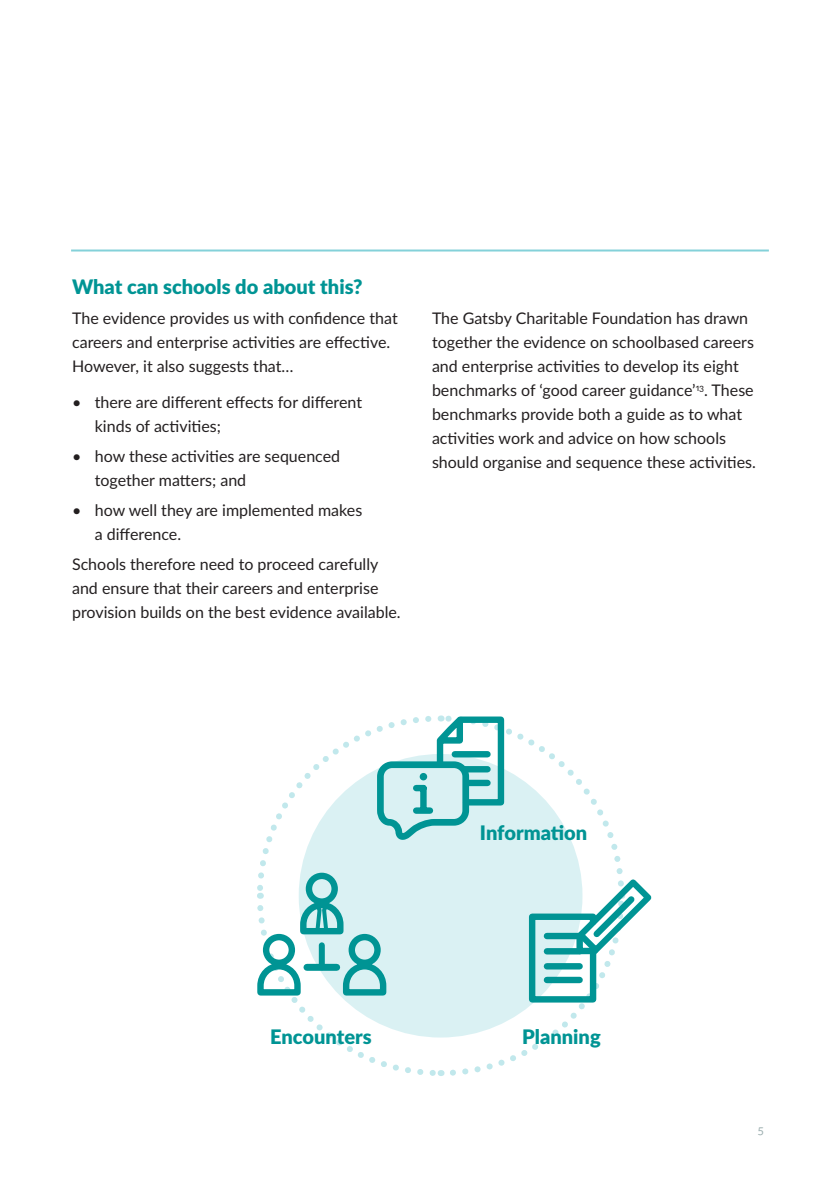
<style>
.page{position:relative;width:840px;height:1191px;background:#fff}
.page>*{position:absolute;margin:0;border:0;box-sizing:border-box;transform-origin:0 0}
.t1{font:900 20px "Lato";color:#009494}
.t2{font:16px/24px "Lato";color:#231f20}
.t3{font:12px "Lato";color:#9dafb0}
</style>
<div class="page">
<hr style="left:71px;top:249px;width:697px;height:2px;background:#84d1d9">
<svg style="left:257px;top:715px;width:395px;height:361px"></svg>
<p class="t1" style="left:72px;top:272px;width:292px">What can schools do about this?</p>
<p class="t2" style="left:72px;top:306px;width:327px">The evidence provides us with confidence that careers and enterprise activities are effective.<br>However, it also suggests that…</p>
<p class="t2" style="left:95px;top:390px;width:269px;text-indent:-23px">• there are different effects for different kinds of activities;</p>
<p class="t2" style="left:95px;top:444px;width:247px;text-indent:-23px">• how these activities are sequenced together matters; and</p>
<p class="t2" style="left:95px;top:498px;width:269px;text-indent:-23px">• how well they are implemented makes a difference.</p>
<p class="t2" style="left:72px;top:552px;width:330px">Schools therefore need to proceed carefully and ensure that their careers and enterprise provision builds on the best evidence available.</p>
<p class="t2" style="left:432px;top:306px;width:325px">The Gatsby Charitable Foundation has drawn together the evidence on schoolbased careers and enterprise activities to develop its eight benchmarks of ‘good career guidance’<sup>13</sup>. These benchmarks provide both a guide as to what activities work and advice on how schools should organise and sequence these activities.</p>
<p class="t1" style="left:270px;top:1022px;width:103px">Encounters</p>
<p class="t1" style="left:479px;top:818px;width:109px">Information</p>
<p class="t1" style="left:522px;top:1022px;width:80px">Planning</p>
<p class="t3" style="left:757px;top:1121px;width:7px">5</p>
</div>
